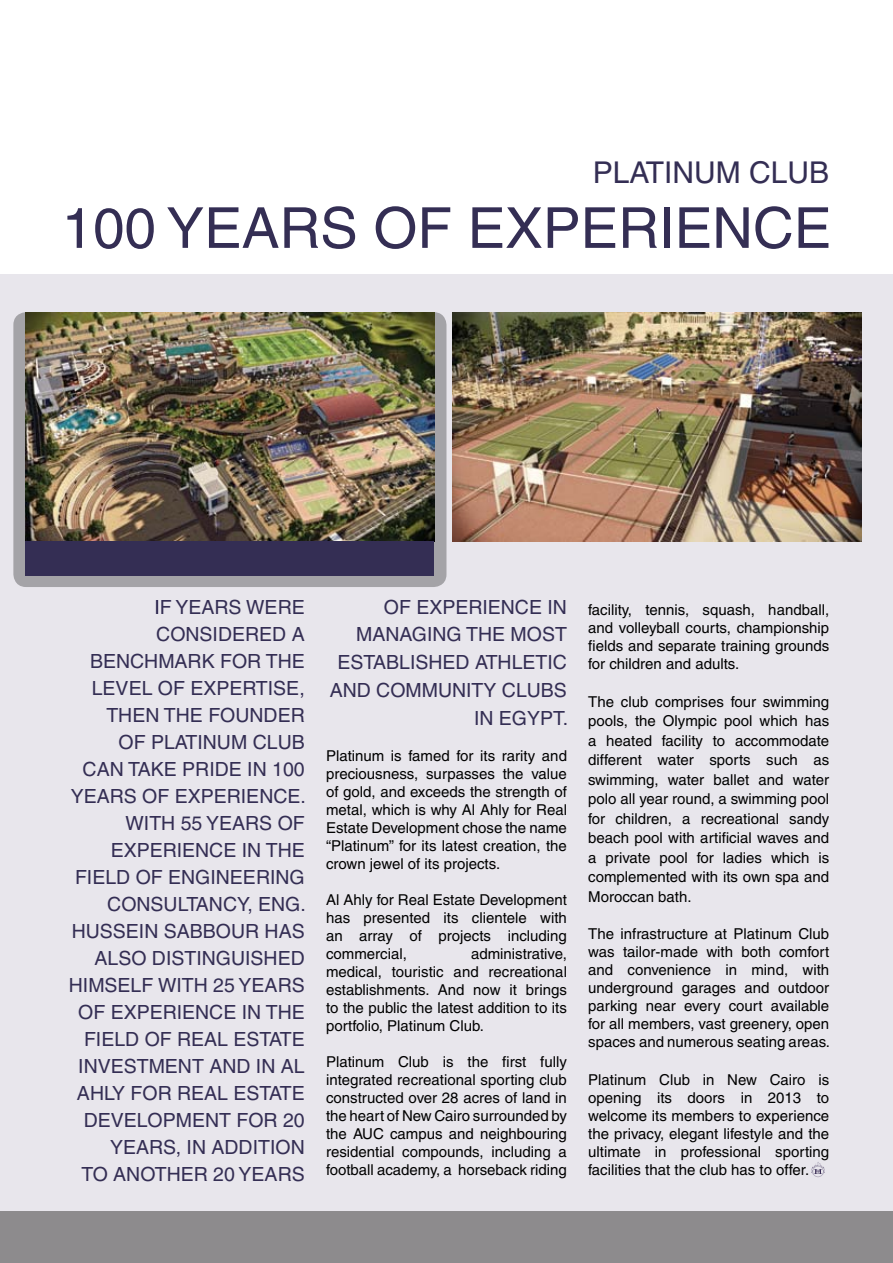
<style>
.page{position:relative;width:893px;height:1263px;background:#fff}
.page>*{position:absolute;margin:0;border:0;box-sizing:border-box;transform-origin:0 0}
.t1{font:56.4px "Helvetica";color:#342e54}
.t2{font:30px "Helvetica";color:#342e54}
.t3{font:19.5px/27.8px "Helvetica";color:#342e54}
.t4{font:15px/18px "Helvetica";color:#000;text-align:justify}
.s1{color:#231c47}
</style>
<div class="page">
<div style="left:0;top:274px;width:893px;height:938px;background:#e8e6ec"></div>
<div style="left:13px;top:312px;width:433px;height:275px;background:#a4a3a7;border-radius:13px"></div>
<img style="left:26px;top:312px;width:408px;height:230px">
<img style="left:453px;top:312px;width:408px;height:230px">
<div style="left:26px;top:542px;width:408px;height:34px;background:#342e54"></div>
<div style="left:0;top:1212px;width:893px;height:51px;background:#8d8b8d"></div>
<svg style="left:811px;top:1162px;width:14px;height:15px"></svg>
<h2 class="t2" style="left:593px;top:155px;width:238px">PLATINUM CLUB</h2>
<h1 class="t1" style="left:62px;top:195px;width:771px">100 YEARS OF EXPERIENCE</h1>
<h3 class="t3" style="left:154px;top:593px;width:35px"><span class="s1">I</span>f years</h3>
<h3 class="t3" style="left:246px;top:593px;width:16px">were</h3>
<h3 class="t3" style="left:156px;top:620px;width:14px">considered</h3>
<h3 class="t3" style="left:292px;top:620px;width:12px">a</h3>
<h3 class="t3" style="left:90px;top:647px;width:15px">benchmark</h3>
<h3 class="t3" style="left:220px;top:647px;width:14px">for</h3>
<h3 class="t3" style="left:266px;top:647px;width:14px">the</h3>
<h3 class="t3" style="left:92px;top:674px;width:13px">level</h3>
<h3 class="t3" style="left:158px;top:674px;width:46px">of expertise</h3>
<h3 class="t3" style="left:299px;top:674px;width:7px">,</h3>
<h3 class="t3" style="left:106px;top:701px;width:14px">then</h3>
<h3 class="t3" style="left:164px;top:701px;width:14px">the</h3>
<h3 class="t3" style="left:208px;top:701px;width:15px">founder</h3>
<h3 class="t3" style="left:119px;top:728px;width:58px">of Platinum</h3>
<h3 class="t3" style="left:253px;top:728px;width:27px">Club</h3>
<h3 class="t3" style="left:83px;top:755px;width:14px">can</h3>
<h3 class="t3" style="left:128px;top:755px;width:13px">take</h3>
<h3 class="t3" style="left:182px;top:755px;width:13px">pride</h3>
<h3 class="t3" style="left:247px;top:755px;width:59px">in 100</h3>
<h3 class="t3" style="left:71px;top:782px;width:14px">years</h3>
<h3 class="t3" style="left:142px;top:782px;width:46px">of experience</h3>
<h3 class="t3" style="left:300px;top:782px;width:7px">.</h3>
<h3 class="t3" style="left:126px;top:809px;width:29px">With</h3>
<h3 class="t3" style="left:181px;top:809px;width:40px">55 years</h3>
<h3 class="t3" style="left:278px;top:809px;width:14px">of</h3>
<h3 class="t3" style="left:111px;top:836px;width:14px">experience</h3>
<h3 class="t3" style="left:242px;top:836px;width:38px">in the</h3>
<h3 class="t3" style="left:75px;top:863px;width:12px">field</h3>
<h3 class="t3" style="left:136px;top:863px;width:46px">of engineering</h3>
<h3 class="t3" style="left:107px;top:890px;width:14px">consultancy</h3>
<h3 class="t3" style="left:247px;top:890px;width:60px">, Eng.</h3>
<h3 class="t3" style="left:72px;top:917px;width:27px">Hussein</h3>
<h3 class="t3" style="left:164px;top:917px;width:28px">Sabbour</h3>
<h3 class="t3" style="left:265px;top:917px;width:14px">has</h3>
<h3 class="t3" style="left:95px;top:944px;width:14px">also</h3>
<h3 class="t3" style="left:152px;top:944px;width:13px">distinguished</h3>
<h3 class="t3" style="left:69px;top:971px;width:13px">himself</h3>
<h3 class="t3" style="left:158px;top:971px;width:14px">with</h3>
<h3 class="t3" style="left:213px;top:971px;width:40px">25 years</h3>
<h3 class="t3" style="left:78px;top:998px;width:46px">of experience</h3>
<h3 class="t3" style="left:242px;top:998px;width:38px">in the</h3>
<h3 class="t3" style="left:84px;top:1025px;width:12px">field</h3>
<h3 class="t3" style="left:145px;top:1025px;width:46px">of real</h3>
<h3 class="t3" style="left:234px;top:1025px;width:13px">estate</h3>
<h3 class="t3" style="left:78px;top:1052px;width:14px">investment</h3>
<h3 class="t3" style="left:209px;top:1052px;width:15px">and</h3>
<h3 class="t3" style="left:256px;top:1052px;width:44px">in Al</h3>
<h3 class="t3" style="left:77px;top:1079px;width:26px">Ahly</h3>
<h3 class="t3" style="left:131px;top:1079px;width:14px">for</h3>
<h3 class="t3" style="left:177px;top:1079px;width:27px">Real</h3>
<h3 class="t3" style="left:234px;top:1079px;width:26px">Estate</h3>
<h3 class="t3" style="left:84px;top:1106px;width:29px">Development</h3>
<h3 class="t3" style="left:236px;top:1106px;width:14px">for</h3>
<h3 class="t3" style="left:283px;top:1106px;width:23px">20</h3>
<h3 class="t3" style="left:110px;top:1133px;width:14px">years</h3>
<h3 class="t3" style="left:176px;top:1133px;width:49px">, in addition</h3>
<h3 class="t3" style="left:82px;top:1160px;width:47px">to another</h3>
<h3 class="t3" style="left:213px;top:1160px;width:40px">20 years</h3>
<h3 class="t3" style="left:384px;top:593px;width:46px">of experience</h3>
<h3 class="t3" style="left:547px;top:593px;width:10px">in</h3>
<h3 class="t3" style="left:356px;top:621px;width:14px">managing</h3>
<h3 class="t3" style="left:466px;top:621px;width:14px">the</h3>
<h3 class="t3" style="left:511px;top:621px;width:15px">most</h3>
<h3 class="t3" style="left:338px;top:648px;width:13px">established</h3>
<h3 class="t3" style="left:475px;top:648px;width:13px">athletic</h3>
<h3 class="t3" style="left:330px;top:676px;width:15px">and</h3>
<h3 class="t3" style="left:376px;top:676px;width:15px">community</h3>
<h3 class="t3" style="left:474px;top:676px;width:52px;text-indent:28px">clubs in Egypt</h3>
<h3 class="t3" style="left:563px;top:704px;width:7px">.</h3>
<p class="t4" style="left:326px;top:746px;width:242px">Platinum is famed for its rarity and preciousness, surpasses the value of gold, and exceeds the strength of metal, which is why Al Ahly for Real Estate Development chose the name “Platinum” for its latest creation, the crown jewel of its projects.</p>
<p class="t4" style="left:326px;top:890px;width:242px">Al Ahly for Real Estate Development has presented its clientele with an array of projects including commercial,</p>
<p class="t4" style="left:326px;top:944px;width:242px;text-indent:145px">administrative, medical, touristic and recreational establishments. And now it brings to the public the latest addition to its portfolio, Platinum Club.</p>
<p class="t4" style="left:326px;top:1052px;width:242px">Platinum Club is the first fully integrated recreational sporting club constructed over 28 acres of land in the heart of New Cairo surrounded by the AUC campus and neighbouring residential compounds, including a football academy, a horseback riding</p>
<p class="t4" style="left:588px;top:601px;width:242px">facility, tennis, squash, handball, and volleyball courts, championship fields and separate training grounds for children and adults.</p>
<p class="t4" style="left:588px;top:692px;width:242px;line-height:19.5px">The club comprises four swimming pools, the Olympic pool which has a heated facility to accommodate different water sports such as swimming, water ballet and water polo all year round, a swimming pool for children, a recreational sandy beach pool with artificial waves and a private pool for ladies which is complemented with its own spa and Moroccan bath.</p>
<p class="t4" style="left:588px;top:925px;width:243px">The infrastructure at Platinum Club was tailor-made with both comfort and convenience in mind, with underground garages and outdoor parking near every court available for all members, vast greenery, open spaces and numerous seating areas.</p>
<p class="t4" style="left:588px;top:1071px;width:242px">Platinum Club in New Cairo is opening its doors in 2013 to welcome its members to experience the privacy, elegant lifestyle and the ultimate in professional sporting facilities that the club has to offer.</p>
</div>
